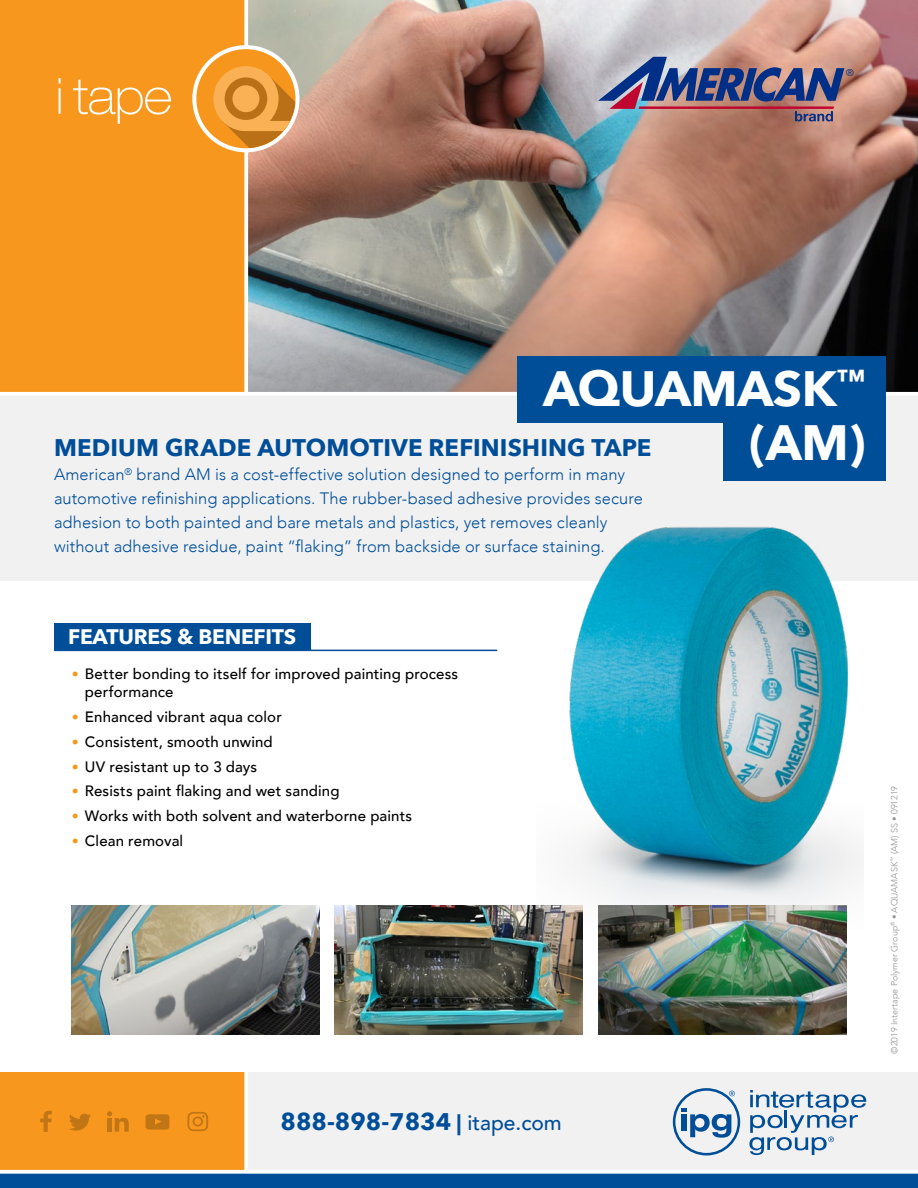
<style>
.page{position:relative;width:918px;height:1188px;background:#fff}
.page>*{position:absolute;margin:0;border:0;box-sizing:border-box;transform-origin:0 0}
.t1{font:700 49.5px/54px "Avenir Next";letter-spacing:-.01em;color:#fff;text-align:right}
.t2{font:700 24px "Avenir Next";letter-spacing:.005em;color:#004e98}
.t3{font:700 21px "Avenir Next";letter-spacing:-.01em;color:#fff}
.t4{font:300 16.5px/24px "Avenir";letter-spacing:.005em;color:#004e98}
.t5{font:500 15px/18px "Avenir";letter-spacing:.01em;color:#000}
.t6{font:9.75px "Helvetica Neue";color:#002f87}
.t7{font:300 9px "Avenir";color:#939598}
.s1{font-family:"DIN Pro";color:#f8971d}
.s2{font-size:21px}
.s3{font-family:"Avenir";font-weight:500;font-size:21px}
</style>
<div class="page">
<div style="left:0;top:396px;width:918px;height:185px;background:#f1f1f2"></div>
<div style="left:248px;top:1072px;width:670px;height:98px;background:#f1f1f2"></div>
<div style="left:0;top:0;width:338px;height:394px;background:#f8971d"></div>
<div style="left:0;top:1072px;width:244px;height:98px;background:#f8971d"></div>
<img style="left:248px;top:0;width:670px;height:247px">
<svg style="left:244px;top:0;width:4px;height:392px"></svg>
<svg style="left:244px;top:1072px;width:1px;height:98px"></svg>
<img style="left:598px;top:929px;width:249px;height:105px">
<img style="left:335px;top:906px;width:248px;height:128px">
<img style="left:71px;top:906px;width:249px;height:128px">
<svg style="left:598px;top:57px;width:246px;height:64px;background:#82728a"></svg>
<svg style="left:248px;top:247px;width:670px;height:145px;background:#877e79"></svg>
<hr style="left:0;top:392px;width:918px;height:4px;background:#fff">
<div style="left:0;top:1174px;width:918px;height:14px;background:#004e98"></div>
<svg style="left:40px;top:1111px;width:12px;height:21px"></svg>
<svg style="left:107px;top:1111px;width:22px;height:21px"></svg>
<svg style="left:146px;top:1114px;width:23px;height:16px"></svg>
<svg style="left:69px;top:1114px;width:22px;height:17px"></svg>
<svg style="left:187px;top:1112px;width:21px;height:19px"></svg>
<svg style="left:0;top:1173px;width:918px;height:1px"></svg>
<img style="left:537px;top:526px;width:327px;height:403px">
<svg style="left:192px;top:45px;width:108px;height:107px"></svg>
<div style="left:196px;top:49px;width:100px;height:99px;background:#f7961c;border-radius:50px"></div>
<svg style="left:213px;top:66px;width:83px;height:82px"></svg>
<hr style="left:59px;top:88px;width:2px;height:26px;background:#fff">
<svg style="left:73px;top:80px;width:98px;height:44px"></svg>
<svg style="left:749px;top:1090px;width:117px;height:65px"></svg>
<svg style="left:673px;top:1088px;width:67px;height:67px"></svg>
<div style="left:724px;top:415px;width:162px;height:66px;background:#004e98"></div>
<div style="left:517px;top:356px;width:369px;height:66px;background:#004e98"></div>
<div style="left:54px;top:623px;width:256px;height:27px;background:#004e98"></div>
<hr style="left:54px;top:650px;width:443px;height:1px;background:#004e98">
<p class="t6" style="left:846px;top:66px;width:9px">®</p>
<h1 class="t1" style="left:543px;top:361px;width:324px">AQUAMASK<sup>™ </sup>(AM)</h1>
<h2 class="t2" style="left:54px;top:427px;width:599px">MEDIUM GRADE AUTOMOTIVE REFINISHING TAPE</h2>
<p class="t4" style="left:54px;top:463px;width:591px">American<sup>®</sup> brand AM is a cost-effective solution designed to perform in many automotive refinishing applications. The rubber-based adhesive provides secure adhesion to both painted and bare metals and plastics, yet removes cleanly without adhesive residue, paint “flaking” from backside or surface staining.</p>
<p class="t3" style="left:68px;top:618px;width:230px">FEATURES &amp; BENEFITS</p>
<p class="t5" style="left:85px;top:664px;width:375px;text-indent:-14px"><span class="s1">•</span> Better bonding to itself for improved painting process performance</p>
<p class="t5" style="left:71px;top:707px;width:212px"><span class="s1">•</span> Enhanced vibrant aqua color</p>
<p class="t5" style="left:71px;top:732px;width:203px"><span class="s1">•</span> Consistent, smooth unwind</p>
<p class="t5" style="left:71px;top:757px;width:187px"><span class="s1">•</span> UV resistant up to 3 days</p>
<p class="t5" style="left:71px;top:781px;width:270px"><span class="s1">•</span> Resists paint flaking and wet sanding</p>
<p class="t5" style="left:71px;top:806px;width:342px"><span class="s1">•</span> Works with both solvent and waterborne paints</p>
<p class="t5" style="left:71px;top:831px;width:113px"><span class="s1">•</span> Clean removal</p>
<h2 class="t2" style="left:280px;top:1101px;width:283px">888-898-7834 <span class="s2">|</span> <span class="s3">itape.com</span></h2>
<p class="t7" style="left:889px;top:1054px;width:269px;rotate:-90deg">©2019 Intertape Polymer Group<sup>®</sup> • AQUAMASK<sup>™</sup> (AM) SS • 091219</p>
</div>
